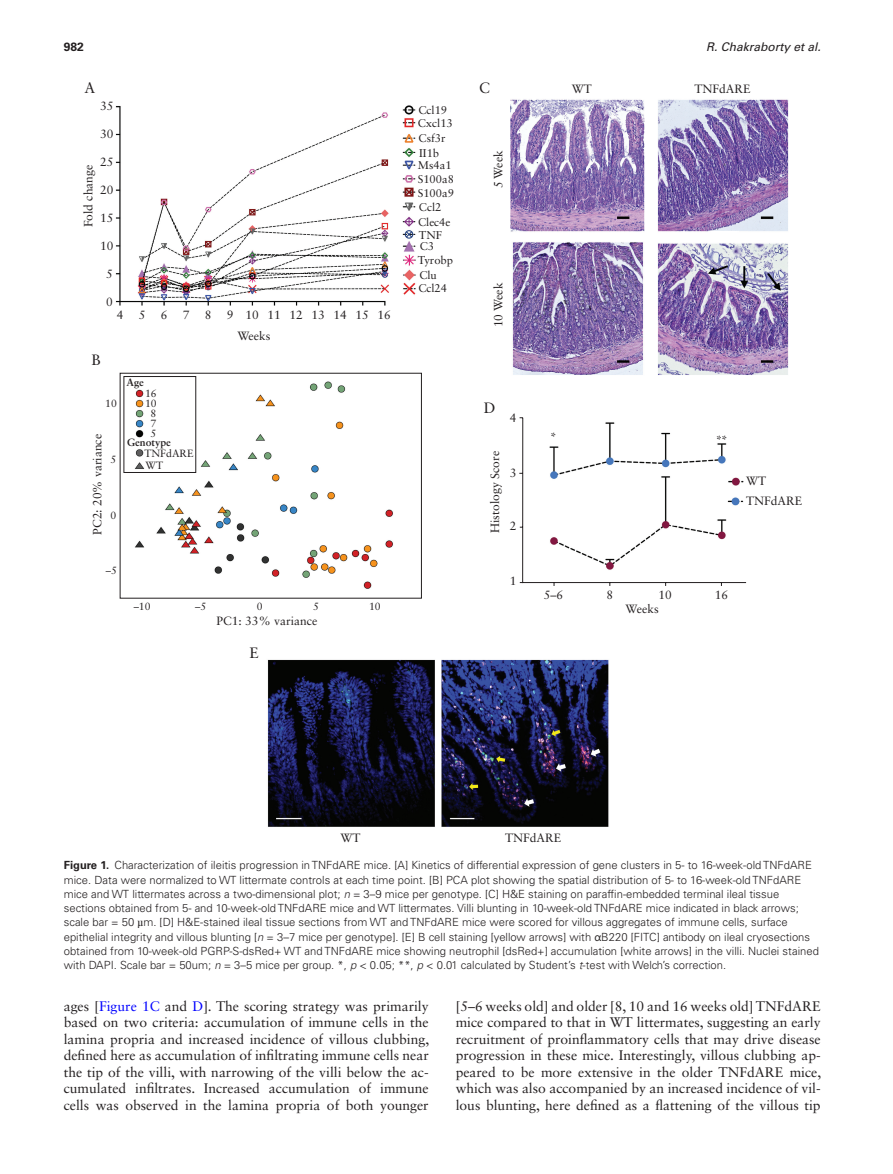
<style>
.page{position:relative;width:893px;height:1174px;background:#fff}
.page>*{position:absolute;margin:0;border:0;box-sizing:border-box;transform-origin:0 0}
.t1{font:15px "Sabon LT Std";color:#231f20}
.t2{font:13.8px/16.5px "Sabon LT Std";color:#231f20;text-align:justify}
.t3{font:12px/20px "Sabon LT Std";color:#231f20}
.t4{font:italic 12px "Univers LT Std";color:#231f20}
.t5{font:700 12px "Univers LT Std";color:#231f20}
.t6{font:300 11.25px/14.2px "Univers LT Std";color:#231f20}
.t7{font:11.25px/14.1px "Sabon LT Std";color:#231f20}
.t8{font:10.5px/10.2px "Sabon LT Std";color:#231f20;text-align:justify}
.t9{font:700 10.5px "Sabon LT Std";color:#231f20}
.s1{font-weight:700}
.s2{font-style:italic}
.s3{font-family:"Gandhari Unicode";font-weight:400}
.s4{color:#00f}
</style>
<div class="page">
<img style="left:115px;top:99px;width:674px;height:728px">
<svg style="left:119px;top:372px;width:303px;height:227px"></svg>
<svg style="left:519px;top:417px;width:228px;height:170px"></svg>
<p class="t5" style="left:64px;top:40px;width:22px">982</p>
<p class="t4" style="left:706px;top:40px;width:116px">R. Chakraborty et al.</p>
<h1 class="t1" style="left:84px;top:79px;width:12px">A</h1>
<p class="t3" style="left:100px;top:96px;width:15px">35</p>
<p class="t3" style="left:100px;top:124px;width:15px">30</p>
<p class="t3" style="left:100px;top:152px;width:15px">25</p>
<p class="t3" style="left:78px;top:227px;width:64px;rotate:-90deg">Fold change</p>
<p class="t3" style="left:100px;top:180px;width:15px">20</p>
<p class="t3" style="left:100px;top:207px;width:15px">15</p>
<p class="t3" style="left:100px;top:235px;width:15px">10</p>
<p class="t3" style="left:106px;top:263px;width:8px">5</p>
<p class="t3" style="left:106px;top:291px;width:8px">0</p>
<h1 class="t1" style="left:92px;top:350px;width:11px">B</h1>
<p class="t3" style="left:117px;top:305px;width:8px">4</p>
<p class="t3" style="left:139px;top:305px;width:8px">5</p>
<p class="t3" style="left:161px;top:305px;width:8px">6</p>
<p class="t3" style="left:183px;top:305px;width:8px">7</p>
<p class="t3" style="left:205px;top:305px;width:8px">8</p>
<p class="t3" style="left:227px;top:305px;width:166px">9 10 11 12 13 14 15 16</p>
<p class="t3" style="left:237px;top:326px;width:35px">Weeks</p>
<p class="t9" style="left:126px;top:376px;width:19px">Age</p>
<p class="t8" style="left:145px;top:388px;width:13px">16</p>
<p class="t8" style="left:105px;top:398px;width:13px">10</p>
<p class="t8" style="left:145px;top:398px;width:13px">10</p>
<p class="t3" style="left:87px;top:534px;width:102px;rotate:-90deg">PC2: 20% variance</p>
<p class="t8" style="left:111px;top:454px;width:7px">5</p>
<p class="t8" style="left:111px;top:510px;width:7px">0</p>
<p class="t8" style="left:150px;top:408px;width:7px">8<br>7<br>5</p>
<p class="t8" style="left:145px;top:447px;width:51px;line-height:11.9px">TNFdARE<br>WT</p>
<p class="t9" style="left:127px;top:436px;width:45px">Genotype</p>
<p class="t8" style="left:106px;top:565px;width:13px">–5</p>
<p class="t8" style="left:134px;top:601px;width:18px">–10</p>
<p class="t8" style="left:195px;top:601px;width:13px">–5</p>
<p class="t8" style="left:257px;top:601px;width:7px">0</p>
<p class="t8" style="left:313px;top:601px;width:7px">5</p>
<p class="t8" style="left:369px;top:601px;width:13px">10</p>
<p class="t3" style="left:217px;top:611px;width:102px">PC1: 33% variance</p>
<h1 class="t1" style="left:249px;top:643px;width:11px">E</h1>
<h1 class="t1" style="left:479px;top:79px;width:12px">C</h1>
<p class="t7" style="left:418px;top:104px;width:37px;line-height:12.6px">Ccl19<br>Cxcl13</p>
<p class="t7" style="left:419px;top:131px;width:28px">Csf3r<br>II1b</p>
<p class="t7" style="left:418px;top:158px;width:38px">Ms4a1<br>S100a8<br>S100a9<br>Ccl2<br>Clec4e</p>
<p class="t7" style="left:419px;top:229px;width:25px;line-height:11.7px">TNF<br>C3</p>
<p class="t7" style="left:418px;top:253px;width:37px;line-height:14.9px">Tyrobp<br>Clu</p>
<p class="t7" style="left:418px;top:281px;width:30px">Ccl24</p>
<p class="t3" style="left:488px;top:327px;width:46px;rotate:-90deg">10 Week</p>
<p class="t3" style="left:488px;top:188px;width:40px;rotate:-90deg">5 Week</p>
<h1 class="t1" style="left:484px;top:399px;width:13px">D</h1>
<p class="t3" style="left:510px;top:408px;width:8px">4</p>
<p class="t3" style="left:485px;top:533px;width:84px;rotate:-90deg">Histology Score</p>
<p class="t3" style="left:510px;top:463px;width:8px">3</p>
<p class="t3" style="left:510px;top:515px;width:8px">2</p>
<p class="t3" style="left:510px;top:570px;width:8px">1</p>
<p class="t3" style="left:572px;top:79px;width:21px">WT</p>
<p class="t3" style="left:694px;top:79px;width:58px">TNFdARE</p>
<p class="t3" style="left:550px;top:427px;width:8px">*</p>
<p class="t3" style="left:716px;top:430px;width:13px">**</p>
<p class="t3" style="left:746px;top:470px;width:57px">WT<br>TNFdARE</p>
<p class="t3" style="left:544px;top:585px;width:21px">5–6</p>
<p class="t3" style="left:606px;top:585px;width:8px">8</p>
<p class="t3" style="left:658px;top:585px;width:15px">10</p>
<p class="t3" style="left:715px;top:585px;width:15px">16</p>
<p class="t3" style="left:626px;top:599px;width:35px">Weeks</p>
<p class="t3" style="left:340px;top:827px;width:21px">WT</p>
<p class="t3" style="left:505px;top:827px;width:58px">TNFdARE</p>
<p class="t6" style="left:64px;top:858px;width:757px"><span class="s1">Figure 1.</span> Characterization of ileitis progression in TNFdARE mice. [A] Kinetics of differential expression of gene clusters in 5- to 16-week-old TNFdARE mice. Data were normalized to WT littermate controls at each time point. [B] PCA plot showing the spatial distribution of 5- to 16-week-old TNFdARE mice and WT littermates across a two-dimensional plot; <span class="s2">n</span> = 3–9 mice per genotype. [C] H&amp;E staining on paraffin-embedded terminal ileal tissue sections obtained from 5- and 10-week-old TNFdARE mice and WT littermates. Villi blunting in 10-week-old TNFdARE mice indicated in black arrows; scale bar = 50 <span class="s3">µ</span>m. [D] H&amp;E-stained ileal tissue sections from WT and TNFdARE mice were scored for villous aggregates of immune cells, surface epithelial integrity and villous blunting [<span class="s2">n</span> = 3–7 mice per genotype]. [E] B cell staining [yellow arrows] with B220 [FITC] antibody on ileal cryosections obtained from 10-week-old PGRP-S-dsRed+ WT and TNFdARE mice showing neutrophil [dsRed+] accumulation [white arrows] in the villi. Nuclei stained with DAPI. Scale bar = 50um; <span class="s2">n</span> = 3–5 mice per group. *, <span class="s2">p</span> &lt; 0.05; **, <span class="s2">p</span> &lt; 0.01 calculated by Student’s <span class="s2">t</span>-test with Welch’s correction.</p>
<p class="t2" style="left:64px;top:997px;width:367px">ages [<span class="s4">Figure 1C</span> and <span class="s4">D</span>]. The scoring strategy was primarily based on two criteria: accumulation of immune cells in the lamina propria and increased incidence of villous clubbing, defined here as accumulation of infiltrating immune cells near the tip of the villi, with narrowing of the villi below the ac&shy;cumulated infiltrates. Increased accumulation of immune cells was observed in the lamina propria of both younger</p>
<p class="t2" style="left:456px;top:997px;width:367px">[5–6 weeks old] and older [8, 10 and 16 weeks old] TNFdARE mice compared to that in WT littermates, suggesting an early recruitment of proinflammatory cells that may drive disease progression in these mice. Interestingly, villous clubbing ap&shy;peared to be more extensive in the older TNFdARE mice, which was also accompanied by an increased incidence of vil&shy;lous blunting, here defined as a flattening of the villous tip</p>
</div>
